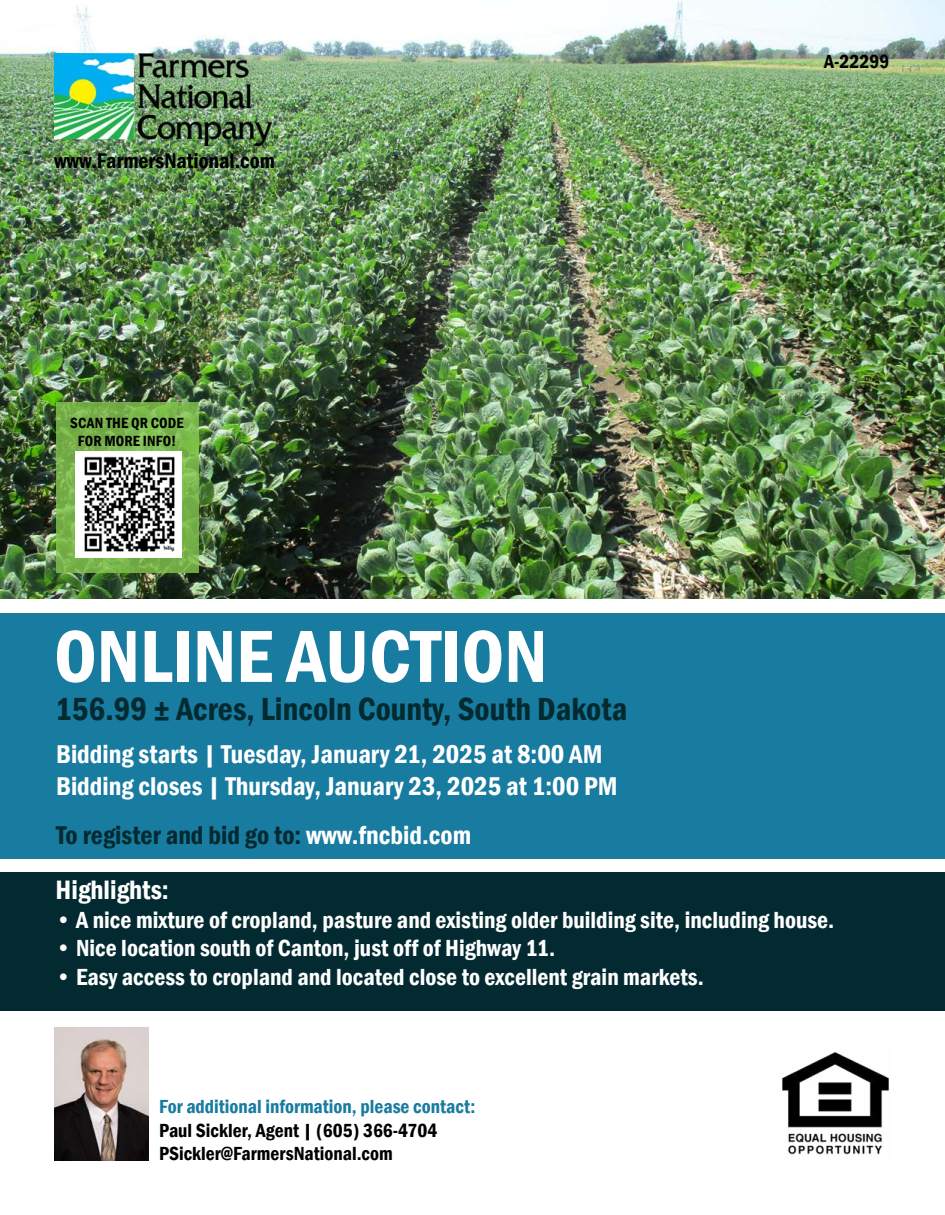
<style>
.page{position:relative;width:945px;height:1215px;background:#fff}
.page>*{position:absolute;margin:0;border:0;box-sizing:border-box;transform-origin:0 0}
.t1{font:600 condensed 76.35px "Franklin Gothic";color:#fff}
.t2{font:600 condensed 32.85px "Franklin Gothic";color:#042a31}
.t3{font:600 condensed 27.3px "Franklin Gothic";color:#fff}
.t4{font:600 condensed 26.4px/31.8px "Franklin Gothic";color:#fff}
.t5{font:600 condensed 26.4px "Franklin Gothic";color:#042a31}
.t6{font:600 condensed 24px "Franklin Gothic";color:#fff}
.t7{font:600 condensed 21.75px "Franklin Gothic";color:#000}
.t8{font:600 condensed 19.5px/23.4px "Franklin Gothic";color:#000}
.t9{font:600 condensed 19.5px "Franklin Gothic";color:#187ba0}
.t10{font:600 condensed 15.15px/18.1px "Franklin Gothic";letter-spacing:.01em;color:#000;text-align:center}
.s1{color:#fff}
</style>
<div class="page">
<div style="left:0;top:613px;width:945px;height:246px;background:#187ba0"></div>
<div style="left:0;top:872px;width:945px;height:138px;background:#042a31"></div>
<img style="left:0;top:0;width:945px;height:599px">
<img style="left:54px;top:54px;width:223px;height:92px">
<img style="left:54px;top:1028px;width:94px;height:133px">
<svg style="left:56px;top:402px;width:142px;height:171px;background:#79b34b"></svg>
<img style="left:76px;top:451px;width:106px;height:107px">
<img style="left:782px;top:1051px;width:107px;height:104px">
<p class="t7" style="left:54px;top:147px;width:223px">www.FarmersNational.com</p>
<p class="t10" style="left:70px;top:413px;width:115px">SCAN THE QR CODE<br>FOR MORE INFO!</p>
<h1 class="t1" style="left:54px;top:605px;width:495px">ONLINE AUCTION</h1>
<h2 class="t2" style="left:55px;top:687px;width:574px">156.99 ± Acres, Lincoln County, South Dakota</h2>
<p class="t4" style="left:56px;top:738px;width:563px">Bidding starts | Tuesday, January 21, 2025 at 8:00 AM<br>Bidding closes | Thursday, January 23, 2025 at 1:00 PM</p>
<p class="t5" style="left:56px;top:817px;width:416px">To register and bid go to: <span class="s1">www.fncbid.com</span></p>
<p class="t8" style="left:824px;top:49px;width:67px">A-22299</p>
<p class="t3" style="left:56px;top:871px;width:115px">Highlights:</p>
<p class="t6" style="left:56px;top:904px;width:780px">• A nice mixture of cropland, pasture and existing older building site, including house.</p>
<p class="t6" style="left:56px;top:932px;width:501px">• Nice location south of Canton, just off of Highway 11.</p>
<p class="t6" style="left:56px;top:961px;width:650px">• Easy access to cropland and located close to excellent grain markets.</p>
<p class="t9" style="left:159px;top:1094px;width:318px">For additional information, please contact:</p>
<p class="t8" style="left:159px;top:1118px;width:280px">Paul Sickler, Agent | (605) 366-4704<br>PSickler@FarmersNational.com</p>
</div>
